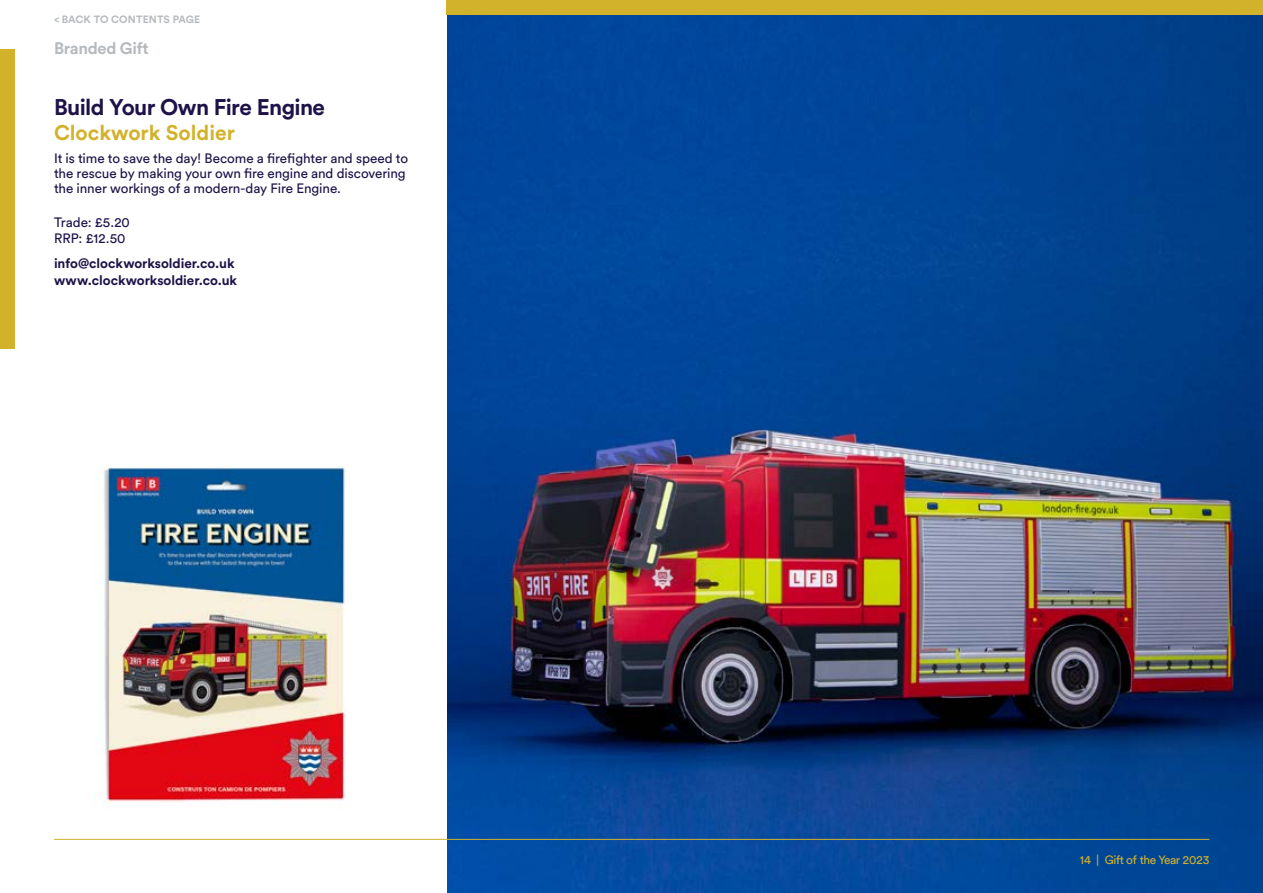
<style>
.page{position:relative;width:1263px;height:893px;background:#fff}
.page>*{position:absolute;margin:0;border:0;box-sizing:border-box;transform-origin:0 0}
.t1{font:700 22.5px "Circular Std";letter-spacing:-.025em;color:#1e1248}
.t2{font:700 21px "Circular Std";color:#d3b22b}
.t3{font:700 16.5px "Circular Std";letter-spacing:-.02em;color:#b6babe}
.t4{font:13.5px/15px "Circular Std";letter-spacing:-.005em;color:#1e1248}
.t5{font:700 13.5px/16.5px "Circular Std";letter-spacing:-.005em;color:#1e1248}
.t6{font:12px "Circular Std";letter-spacing:-.03em;color:#d3b22b}
.t7{font:700 10.5px "Circular Std";letter-spacing:.01em;color:#b6babe}
</style>
<div class="page">
<img style="left:446px;top:15px;width:817px;height:878px">
<img style="left:54px;top:466px;width:376px;height:373px">
<hr style="left:54px;top:839px;width:1155px;height:1px;background:#d3b22b">
<div style="left:446px;top:0;width:817px;height:15px;background:#d3b22b"></div>
<div style="left:0;top:49px;width:15px;height:299px;background:#d3b22b"></div>
<p class="t7" style="left:54px;top:13px;width:148px">&lt; BACK TO CONTENTS PAGE</p>
<p class="t3" style="left:54px;top:38px;width:96px">Branded Gift</p>
<h1 class="t1" style="left:54px;top:92px;width:273px">Build Your Own Fire Engine</h1>
<h2 class="t2" style="left:54px;top:119px;width:182px">Clockwork Soldier</h2>
<p class="t4" style="left:54px;top:151px;width:356px">It is time to save the day! Become a firefighter and speed to the rescue by making your own fire engine and discovering the inner workings of a modern-day Fire Engine.</p>
<p class="t4" style="left:54px;top:214px;width:77px;line-height:16.5px">Trade: £5.20<br>RRP: £12.50</p>
<p class="t5" style="left:54px;top:255px;width:185px">info@clockworksoldier.co.uk www.clockworksoldier.co.uk</p>
<p class="t6" style="left:1080px;top:852px;width:131px">14 | Gift of the Year 2023</p>
</div>
